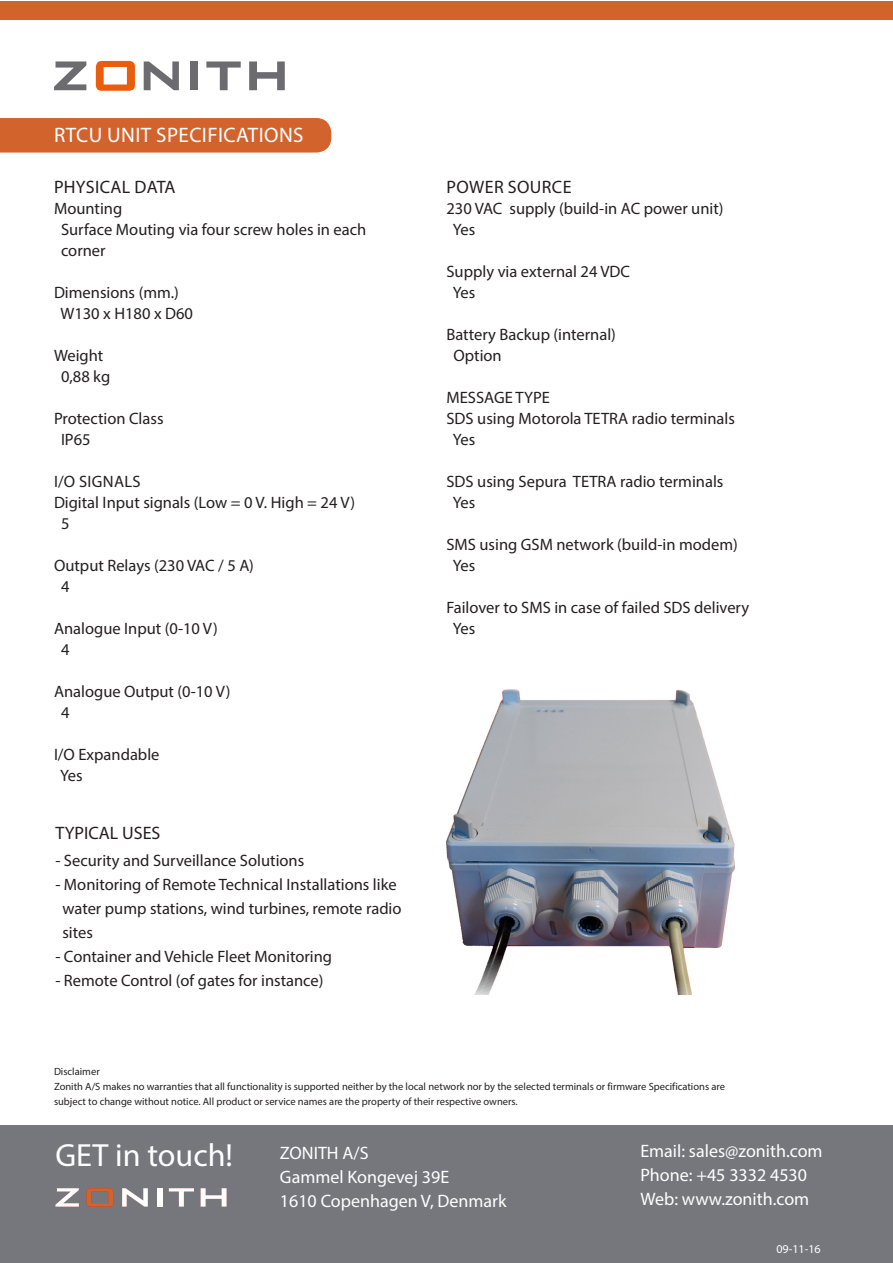
<style>
.page{position:relative;width:893px;height:1263px;background:#fff}
.page>*{position:absolute;margin:0;border:0;box-sizing:border-box;transform-origin:0 0}
.t1{font:32.1px "Myriad Pro";color:#fff}
.t2{font:21px "Myriad Pro";letter-spacing:.02em;color:#fff}
.t3{font:18px "Myriad Pro";color:#fff}
.t4{font:18px "Myriad Pro";letter-spacing:.02em;color:#231f20}
.t5{font:18px "Myriad Pro";color:#231f20}
.t6{font:16.5px/21px "Myriad Pro";color:#231f20}
.t7{font:16.5px "Myriad Pro";letter-spacing:.02em;color:#231f20}
.t8{font:12px "Myriad Pro";color:#fff}
.t9{font:10.5px/15px "Myriad Pro";color:#231f20}
</style>
<div class="page">
<div style="left:0;top:1126px;width:893px;height:137px;background:#75777d"></div>
<div style="left:0;top:1px;width:893px;height:19px;background:#d3632d"></div>
<div style="left:191px;top:61px;width:7px;height:29px;background:#6c6b70"></div>
<svg style="left:206px;top:61px;width:35px;height:29px"></svg>
<svg style="left:249px;top:61px;width:36px;height:29px"></svg>
<svg style="left:96px;top:61px;width:39px;height:30px"></svg>
<svg style="left:54px;top:61px;width:32px;height:29px"></svg>
<svg style="left:144px;top:61px;width:35px;height:29px"></svg>
<div style="left:0;top:118px;width:331px;height:35px;background:#d3632d"></div>
<svg style="left:55px;top:1188px;width:24px;height:19px"></svg>
<svg style="left:86px;top:1188px;width:27px;height:19px"></svg>
<svg style="left:122px;top:1188px;width:26px;height:19px"></svg>
<div style="left:157px;top:1188px;width:5px;height:19px;background:#fff"></div>
<svg style="left:169px;top:1188px;width:25px;height:19px"></svg>
<svg style="left:201px;top:1188px;width:26px;height:19px"></svg>
<img style="left:446px;top:689px;width:288px;height:305px">
<p class="t2" style="left:54px;top:122px;width:251px">RTCU UNIT SPECIFICATIONS</p>
<p class="t4" style="left:54px;top:176px;width:123px">PHYSICAL DATA</p>
<p class="t6" style="left:61px;top:198px;width:307px;text-indent:-7px">Mounting<br>Surface Mouting via four screw holes in each corner</p>
<p class="t6" style="left:60px;top:282px;width:134px;text-indent:-6px">Dimensions (mm.)<br>W130 x H180 x D60</p>
<p class="t6" style="left:54px;top:345px;width:51px">Weight</p>
<p class="t6" style="left:61px;top:366px;width:51px">0,88 kg</p>
<p class="t6" style="left:61px;top:408px;width:104px;text-indent:-7px">Protection Class<br>IP65</p>
<p class="t7" style="left:54px;top:471px;width:88px">I/O SIGNALS</p>
<p class="t6" style="left:61px;top:492px;width:296px;text-indent:-7px">Digital Input signals (Low = 0 V. High = 24 V)<br>5</p>
<p class="t6" style="left:54px;top:555px;width:201px">Output Relays (230 VAC / 5 A)</p>
<p class="t6" style="left:61px;top:576px;width:10px">4</p>
<p class="t6" style="left:54px;top:618px;width:165px">Analogue Input (0-10 V)</p>
<p class="t6" style="left:61px;top:639px;width:10px">4</p>
<p class="t6" style="left:61px;top:681px;width:171px;text-indent:-7px">Analogue Output (0-10 V)<br>4</p>
<p class="t6" style="left:60px;top:744px;width:101px;text-indent:-6px">I/O Expandable<br>Yes</p>
<p class="t5" style="left:55px;top:821px;width:107px">TYPICAL USES</p>
<p class="t6" style="left:55px;top:849px;width:250px">- Security and Surveillance Solutions</p>
<p class="t6" style="left:62px;top:872px;width:341px;line-height:24px;text-indent:-7px">- Monitoring of Remote Technical Installations like water pump stations, wind turbines, remote radio sites</p>
<p class="t6" style="left:55px;top:945px;width:278px">- Container and Vehicle Fleet Monitoring</p>
<p class="t6" style="left:55px;top:969px;width:270px">- Remote Control (of gates for instance)</p>
<p class="t4" style="left:446px;top:176px;width:127px">POWER SOURCE</p>
<p class="t6" style="left:446px;top:198px;width:278px">230 VAC supply (build-in AC power unit)</p>
<p class="t6" style="left:453px;top:219px;width:24px">Yes</p>
<p class="t6" style="left:446px;top:261px;width:185px">Supply via external 24 VDC</p>
<p class="t6" style="left:453px;top:282px;width:24px">Yes</p>
<p class="t6" style="left:453px;top:324px;width:164px;text-indent:-7px">Battery Backup (internal)<br>Option</p>
<p class="t6" style="left:446px;top:387px;width:105px">MESSAGE TYPE</p>
<p class="t6" style="left:446px;top:408px;width:290px">SDS using Motorola TETRA radio terminals</p>
<p class="t6" style="left:453px;top:429px;width:24px">Yes</p>
<p class="t6" style="left:453px;top:471px;width:272px;text-indent:-6px">SDS using Sepura TETRA radio terminals<br>Yes</p>
<p class="t6" style="left:446px;top:534px;width:293px">SMS using GSM network (build-in modem)</p>
<p class="t6" style="left:453px;top:555px;width:24px">Yes</p>
<p class="t6" style="left:453px;top:597px;width:298px;text-indent:-6px">Failover to SMS in case of failed SDS delivery<br>Yes</p>
<p class="t9" style="left:54px;top:1064px;width:47px">Disclaimer</p>
<p class="t9" style="left:54px;top:1079px;width:673px">Zonith A/S makes no warranties that all functionality is supported neither by the local network nor by the selected terminals or firmware Specifications are subject to change without notice. All product or service names are the property of their respective owners.</p>
<p class="t1" style="left:55px;top:1136px;width:179px">GET in touch!</p>
<p class="t3" style="left:280px;top:1142px;width:90px">ZONITH A/S</p>
<p class="t3" style="left:280px;top:1166px;width:171px">Gammel Kongevej 39E</p>
<p class="t3" style="left:280px;top:1190px;width:228px">1610 Copenhagen V, Denmark</p>
<p class="t3" style="left:640px;top:1139px;width:184px">Email: sales@zonith.com</p>
<p class="t3" style="left:640px;top:1163px;width:168px">Phone: +45 3332 4530</p>
<p class="t3" style="left:640px;top:1187px;width:170px">Web: www.zonith.com</p>
<p class="t8" style="left:776px;top:1241px;width:46px">09-11-16</p>
</div>
